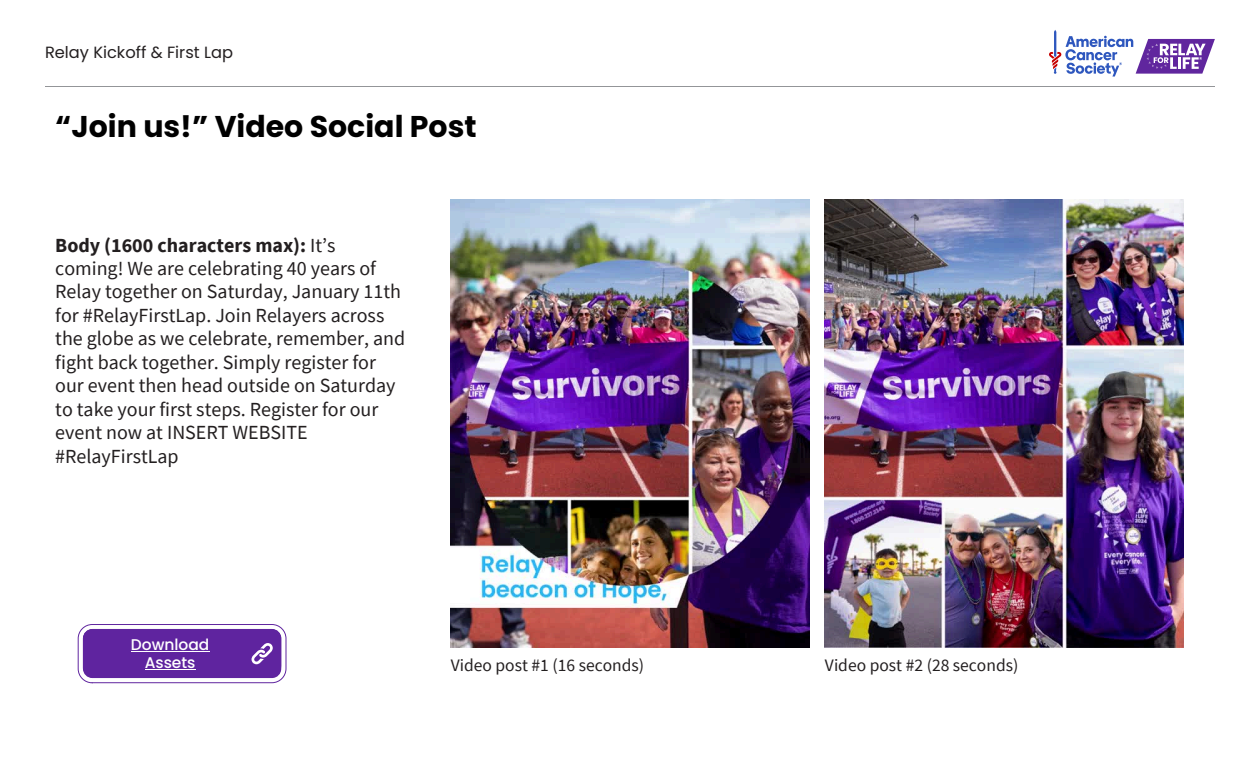
<style>
.page{position:relative;width:1260px;height:765px;background:#fff}
.page>*{position:absolute;margin:0;border:0;box-sizing:border-box;transform-origin:0 0}
.t1{font:700 30px "Poppins";color:#000}
.t2{font:20px/23.5px "Source Sans Pro";color:#231f20}
.t3{font:17.5px "Source Sans Pro";color:#231f20}
.t4{font:16.25px "Poppins";color:#231f20}
.t5{font:500 15.5px "Poppins";color:#fff}
.s1{font-weight:700}
</style>
<div class="page">
<hr style="left:45px;top:86px;width:1170px;height:1px;background:#939598">
<svg style="left:1049px;top:30px;width:166px;height:47px"></svg>
<div style="left:78px;top:624px;width:208px;height:59px;border:1px solid #fff;border-radius:14px"></div>
<div style="left:83px;top:629px;width:198px;height:49px;background:#5f249f;border-radius:9px"></div>
<svg style="left:83px;top:629px;width:198px;height:36px"></svg>
<hr style="left:131px;top:651px;width:78px;height:1px;background:#fff">
<hr style="left:145px;top:669px;width:51px;height:1px;background:#fff">
<img style="left:825px;top:199px;width:358px;height:448px">
<img style="left:451px;top:199px;width:358px;height:448px">
<h1 class="t4" style="left:45px;top:41px;width:190px">Relay Kickoff &amp; First Lap</h1>
<p class="t1" style="left:55px;top:105px;width:423px">“Join us!” Video Social Post</p>
<p class="t2" style="left:55px;top:233px;width:351px"><span class="s1">Body (1600 characters max):</span> It’s coming! We are celebrating 40 years of Relay together on Saturday, January 11th for #RelayFirstLap. Join Relayers across the globe as we celebrate, remember, and fight back together. Simply register for our event then head outside on Saturday to take your first steps. Register for our event now at INSERT WEBSITE #RelayFirstLap</p>
<h3 class="t5" style="left:131px;top:634px;width:80px">Download</h3>
<p class="t5" style="left:145px;top:651px;width:52px">Assets</p>
<h2 class="t3" style="left:451px;top:654px;width:195px">Video post #1 (16 seconds)</h2>
<p class="t3" style="left:825px;top:654px;width:195px">Video post #2 (28 seconds)</p>
</div>
